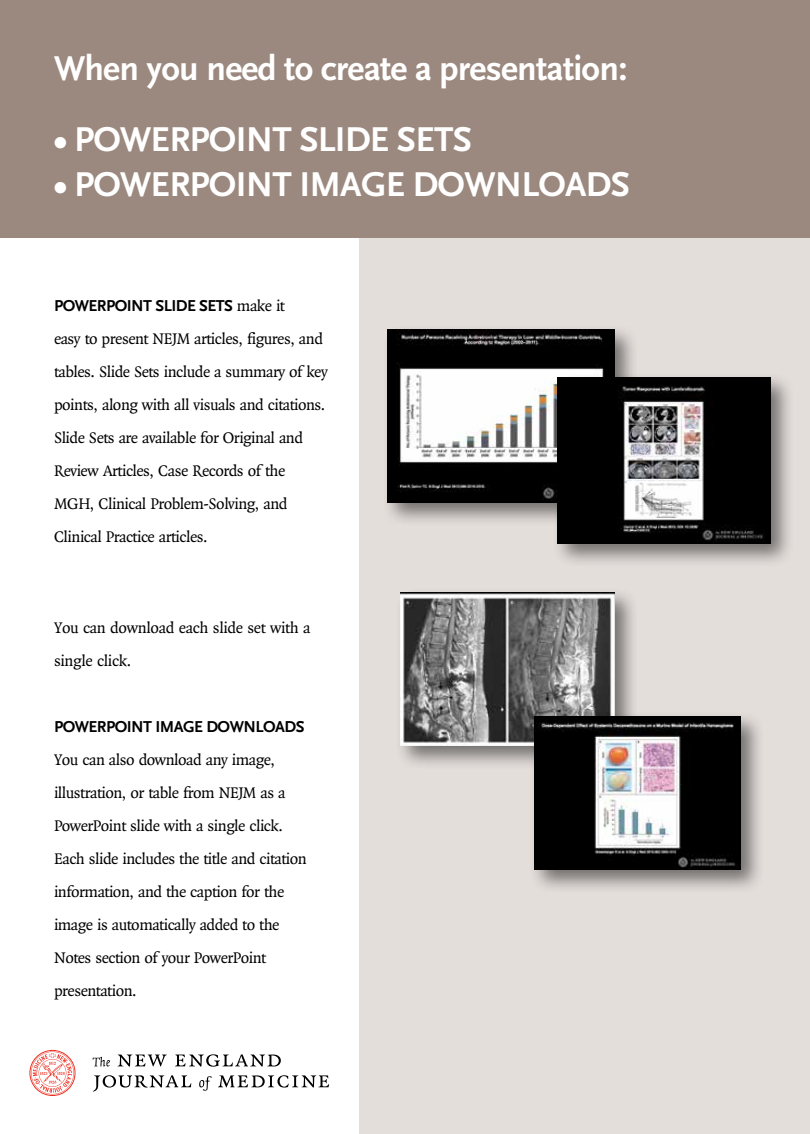
<style>
.page{position:relative;width:810px;height:1134px;background:#fff}
.page>*{position:absolute;margin:0;border:0;box-sizing:border-box;transform-origin:0 0}
.t1{font:700 36px "OTNEJM Scala Sans LF";letter-spacing:-.02em;color:#fff}
.t2{font:16.5px/33px "OTNEJM Quadraat";letter-spacing:-.03em;color:#000}
.t3{font:700 16.5px "OTNEJM Scala Sans OSF";letter-spacing:-.03em;color:#000}
.s1{font-family:"OTNEJM Quadraat";font-weight:400}
</style>
<div class="page">
<div style="left:360px;top:216px;width:450px;height:918px;background:#e4dedb"></div>
<div style="left:0;top:0;width:810px;height:238px;background:#9b887e"></div>
<div style="left:395px;top:587px;width:245px;height:183px;background:#000;opacity:.5"></div>
<img style="left:401px;top:593px;width:214px;height:153px">
<div style="left:382px;top:324px;width:257px;height:203px;background:#000;opacity:.5"></div>
<img style="left:388px;top:330px;width:227px;height:173px">
<div style="left:552px;top:372px;width:243px;height:196px;background:#000;opacity:.5"></div>
<img style="left:558px;top:378px;width:212px;height:165px">
<div style="left:529px;top:710px;width:236px;height:184px;background:#000;opacity:.5"></div>
<img style="left:535px;top:716px;width:205px;height:153px">
<svg style="left:93px;top:1057px;width:17px;height:10px"></svg>
<svg style="left:118px;top:1055px;width:49px;height:12px"></svg>
<svg style="left:175px;top:1054px;width:106px;height:13px"></svg>
<svg style="left:93px;top:1075px;width:98px;height:17px"></svg>
<svg style="left:199px;top:1076px;width:13px;height:15px"></svg>
<svg style="left:218px;top:1075px;width:111px;height:13px"></svg>
<svg style="left:29px;top:1050px;width:47px;height:46px"></svg>
<h1 class="t1" style="left:54px;top:49px;width:575px">When you need to create a presentation:</h1>
<h1 class="t1" style="left:54px;top:120px;width:419px">• POWERPOINT SLIDE SETS</h1>
<h1 class="t1" style="left:54px;top:165px;width:577px">• POWERPOINT IMAGE DOWNLOADS</h1>
<p class="t3" style="left:54px;top:297px;width:232px">POWERPOINT SLIDE SETS <span class="s1">make it</span></p>
<p class="t2" style="left:54px;top:323px;width:275px">easy to present NEJM articles, figures, and tables. Slide Sets include a summary of key points, along with all visuals and citations.<br>Slide Sets are available for Original and Review Articles, Case Records of the MGH, Clinical Problem-Solving, and Clinical Practice articles.</p>
<p class="t2" style="left:54px;top:611px;width:258px">You can download each slide set with a single click.</p>
<p class="t3" style="left:54px;top:718px;width:252px">POWERPOINT IMAGE DOWNLOADS</p>
<p class="t2" style="left:54px;top:743px;width:254px">You can also download any image, illustration, or table from NEJM as a PowerPoint slide with a single click.<br>Each slide includes the title and citation information, and the caption for the image is automatically added to the Notes section of your PowerPoint presentation.</p>
</div>
